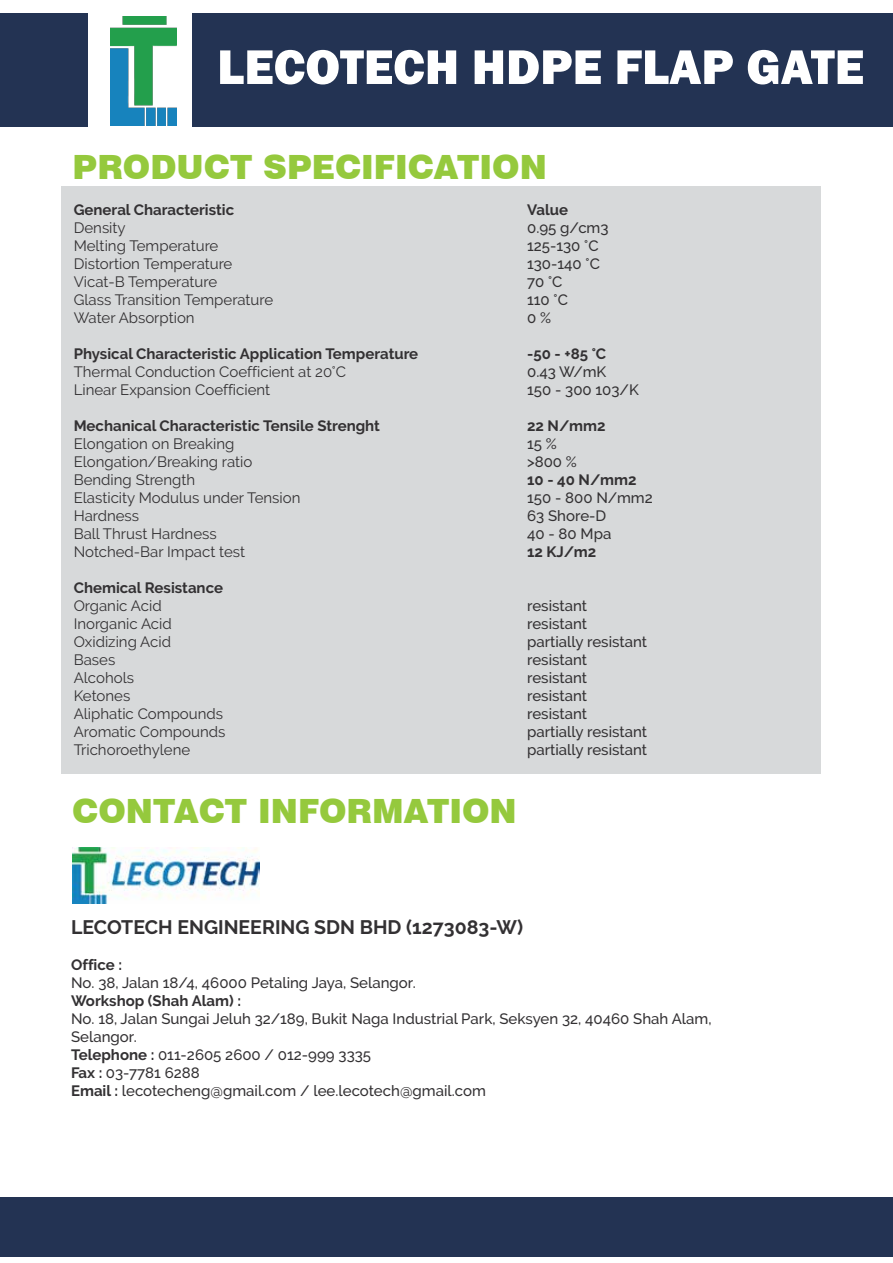
<style>
.page{position:relative;width:893px;height:1263px;background:#fff}
.page>*{position:absolute;margin:0;border:0;box-sizing:border-box;transform-origin:0 0}
.t1{font:800 50.4px "Franklin Gothic";color:#fff}
.t2{font:900 33.45px "Swiss 721 BT";color:#95c93d}
.t3{font:700 19.5px "Raleway";color:#333133}
.t4{font:500 15px/18px "Raleway";color:#333133}
.t5{font:15px/18px "Raleway";color:#333133}
.t6{font:700 15px "Raleway";color:#333133}
.s1{font-weight:700}
</style>
<div class="page">
<div style="left:61px;top:186px;width:760px;height:587px;background:#d7d9da"></div>
<div style="left:0;top:1197px;width:893px;height:59px;background:#233353"></div>
<div style="left:193px;top:14px;width:700px;height:113px;background:#233353"></div>
<div style="left:0;top:14px;width:87px;height:113px;background:#233353"></div>
<img style="left:111px;top:17px;width:66px;height:108px">
<img style="left:73px;top:847px;width:187px;height:57px">
<h1 class="t1" style="left:217px;top:34px;width:648px">LECOTECH HDPE FLAP GATE</h1>
<h2 class="t2" style="left:73px;top:147px;width:476px">PRODUCT SPECIFICATION</h2>
<p class="t6" style="left:74px;top:201px;width:162px">General Characteristic</p>
<p class="t5" style="left:74px;top:219px;width:201px">Density<br>Melting Temperature<br>Distortion Temperature<br>Vicat-B Temperature<br>Glass Transition Temperature<br>Water Absorption</p>
<p class="t6" style="left:74px;top:345px;width:346px">Physical Characteristic Application Temperature</p>
<p class="t5" style="left:74px;top:363px;width:274px">Thermal Conduction Coefficient at 20°C<br>Linear Expansion Coefficient</p>
<p class="t6" style="left:74px;top:417px;width:308px">Mechanical Characteristic Tensile Strenght</p>
<p class="t5" style="left:74px;top:435px;width:228px">Elongation on Breaking<br>Elongation/Breaking ratio<br>Bending Strength<br>Elasticity Modulus under Tension<br>Hardness<br>Ball Thrust Hardness<br>Notched-Bar Impact test</p>
<p class="t6" style="left:74px;top:579px;width:151px">Chemical Resistance</p>
<p class="t5" style="left:74px;top:597px;width:153px">Organic Acid<br>Inorganic Acid<br>Oxidizing Acid<br>Bases<br>Alcohols<br>Ketones<br>Aliphatic Compounds<br>Aromatic Compounds<br>Trichoroethylene</p>
<p class="t6" style="left:527px;top:201px;width:43px">Value</p>
<p class="t4" style="left:527px;top:219px;width:83px">0.95 g/cm3<br>125-130 °C<br>130-140 °C<br>70 °C<br>110 °C<br>0 %</p>
<p class="t6" style="left:527px;top:345px;width:81px">-50 - +85 °C</p>
<p class="t4" style="left:527px;top:363px;width:113px">0.43 W/mK<br>150 - 300 103/K</p>
<p class="t6" style="left:527px;top:417px;width:80px">22 N/mm2</p>
<p class="t4" style="left:527px;top:435px;width:51px">15 % &gt;800 %</p>
<p class="t6" style="left:527px;top:471px;width:111px">10 - 40 N/mm2</p>
<p class="t4" style="left:527px;top:489px;width:127px">150 - 800 N/mm2<br>63 Shore-D<br>40 - 80 Mpa</p>
<p class="t6" style="left:527px;top:543px;width:71px">12 KJ/m2</p>
<p class="t4" style="left:527px;top:597px;width:122px">resistant resistant partially resistant resistant resistant resistant resistant partially resistant partially resistant</p>
<h2 class="t2" style="left:72px;top:791px;width:446px">CONTACT INFORMATION</h2>
<h3 class="t3" style="left:71px;top:916px;width:453px">LECOTECH ENGINEERING SDN BHD (1273083-W)</h3>
<p class="t6" style="left:71px;top:956px;width:52px">Office :</p>
<p class="t4" style="left:71px;top:974px;width:346px">No. 38, Jalan 18/4, 46000 Petaling Jaya, Selangor.</p>
<p class="t6" style="left:71px;top:992px;width:171px">Workshop (Shah Alam) :</p>
<p class="t4" style="left:71px;top:1010px;width:642px">No. 18, Jalan Sungai Jeluh 32/189, Bukit Naga Industrial Park, Seksyen 32, 40460 Shah Alam, Selangor.<br><span class="s1">Telephone :</span> 011-2605 2600 / 012-999 3335<br><span class="s1">Fax :</span> 03-7781 6288<br><span class="s1">Email :</span> lecotecheng@gmail.com / lee.lecotech@gmail.com</p>
</div>
